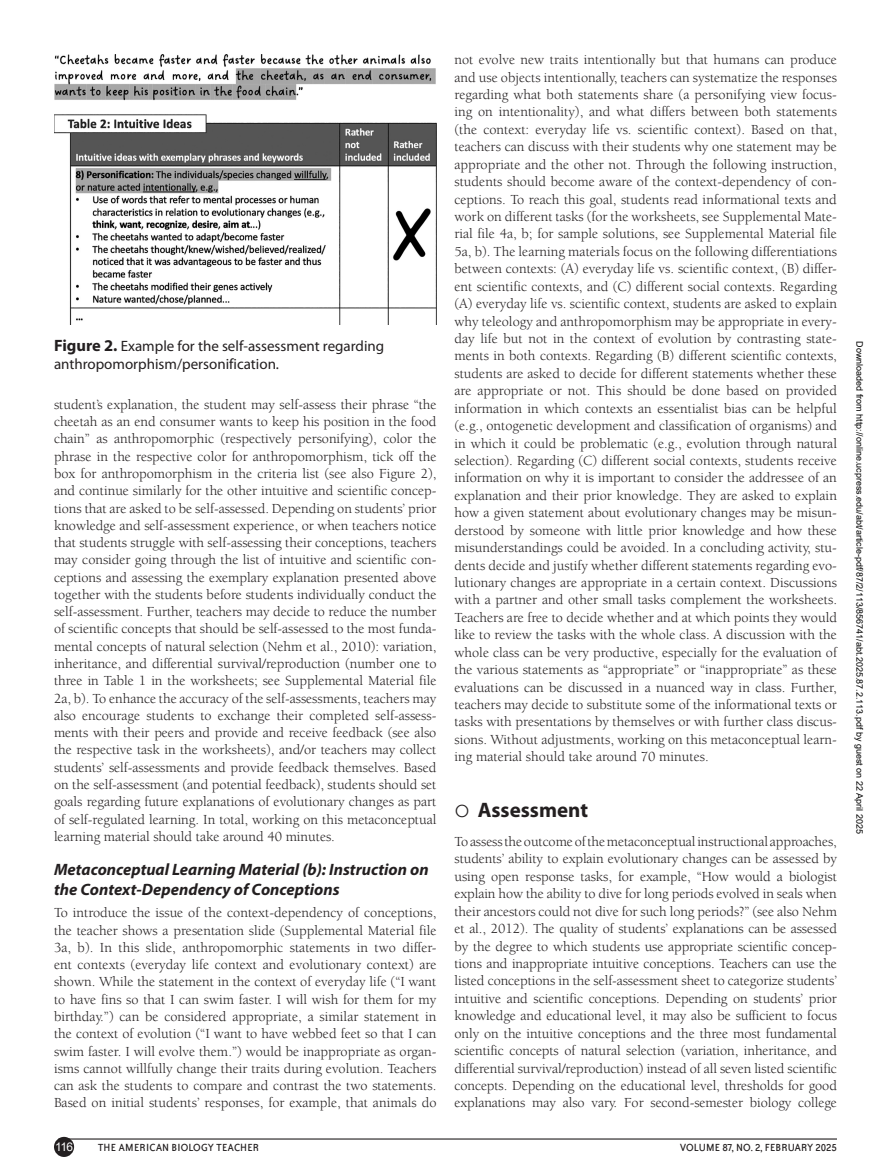
<style>
.page{position:relative;width:891px;height:1175px;background:#fff}
.page>*{position:absolute;margin:0;border:0;box-sizing:border-box;transform-origin:0 0}
.t1{font:700 21px "Myriad Pro";color:#231f20}
.t2{font:italic 700 16.5px/20.2px "Myriad Pro";color:#231f20}
.CP{font:15px/18px "Myriad Pro";color:#231f20}
.TEXT{font:14.25px/17.4px "Berkeley Std";color:#231f20;text-align:justify}
.TEXT_IND{font:14.25px/17.2px "Berkeley Std";letter-spacing:-.005em;color:#231f20;text-align:justify}
.t3{font:12px "Bailey Sans ITC";letter-spacing:.015em;color:#231f20}
.t4{font:12px "Arial";color:#fff}
.t5{font:9px "Arial";color:#000}
.s1{font-weight:700;font-size:16.5px}
</style>
<div class="page">
<div style="left:54px;top:1136px;width:20px;height:20px;background:#231f20;border-radius:50%"></div>
<hr style="left:59px;top:1138px;width:778px;height:1px;background:#231f20">
<img style="left:54px;top:54px;width:382px;height:271px">
<p class="TEXT" style="left:454px;top:51px;width:384px">not evolve new traits intentionally but that humans can produce and use objects intentionally, teachers can systematize the responses regarding what both statements share (a personifying view focus&shy;ing on intentionality), and what differs between both statements (the context: everyday life vs. scientific context). Based on that, teachers can discuss with their students why one statement may be appropriate and the other not. Through the following instruction, students should become aware of the context-dependency of con&shy;ceptions. To reach this goal, students read informational texts and work on different tasks (for the worksheets, see Supplemental Mate&shy;rial file 4a, b; for sample solutions, see Supplemental Material file 5a, b). The learning materials focus on the following differentiations between contexts: (A) everyday life vs. scientific context, (B) differ&shy;ent scientific contexts, and (C) different social contexts. Regarding (A) everyday life vs. scientific context, students are asked to explain why teleology and anthropomorphism may be appropriate in every&shy;day life but not in the context of evolution by contrasting state&shy;ments in both contexts. Regarding (B) different scientific contexts, students are asked to decide for different statements whether these are appropriate or not. This should be done based on provided information in which contexts an essentialist bias can be helpful (e.g., ontogenetic development and classification of organisms) and in which it could be problematic (e.g., evolution through natural selection). Regarding (C) different social contexts, students receive information on why it is important to consider the addressee of an explanation and their prior knowledge. They are asked to explain how a given statement about evolutionary changes may be misun&shy;derstood by someone with little prior knowledge and how these misunderstandings could be avoided. In a concluding activity, stu&shy;dents decide and justify whether different statements regarding evo&shy;lutionary changes are appropriate in a certain context. Discussions with a partner and other small tasks complement the worksheets.<br>Teachers are free to decide whether and at which points they would like to review the tasks with the whole class. A discussion with the whole class can be very productive, especially for the evaluation of the various statements as “appropriate” or “inappropriate” as these evaluations can be discussed in a nuanced way in class. Further, teachers may decide to substitute some of the informational texts or tasks with presentations by themselves or with further class discus&shy;sions. Without adjustments, working on this metaconceptual learn&shy;ing material should take around 70 minutes.</p>
<p class="t1" style="left:478px;top:794px;width:112px">Assessment</p>
<p class="TEXT" style="left:454px;top:833px;width:384px">To assess the outcome of the metaconceptual instructional approaches, students’ ability to explain evolutionary changes can be assessed by using open response tasks, for example, “How would a biologist explain how the ability to dive for long periods evolved in seals when their ancestors could not dive for such long periods?” (see also Nehm et al., 2012). The quality of students’ explanations can be assessed by the degree to which students use appropriate scientific concep&shy;tions and inappropriate intuitive conceptions. Teachers can use the listed conceptions in the self-assessment sheet to categorize students’ intuitive and scientific conceptions. Depending on students’ prior knowledge and educational level, it may also be sufficient to focus only on the intuitive conceptions and the three most fundamental scientific concepts of natural selection (variation, inheritance, and differential survival/reproduction) instead of all seven listed scientific concepts. Depending on the educational level, thresholds for good explanations may also vary. For second-semester biology college</p>
<p class="CP" style="left:54px;top:336px;width:332px"><span class="s1">Figure 2.</span> Example for the self-assessment regarding anthropomorphism/personification.</p>
<p class="t5" style="left:863px;top:341px;width:494px;rotate:90deg">Downloaded from http://online.ucpress.edu/abt/article-pdf/87/2/113/856741/abt.2025.87.2.113.pdf by guest on 22 April 2025</p>
<p class="TEXT_IND" style="left:54px;top:396px;width:384px">student’s explanation, the student may self-assess their phrase “the cheetah as an end consumer wants to keep his position in the food chain” as anthropomorphic (respectively personifying), color the phrase in the respective color for anthropomorphism, tick off the box for anthropomorphism in the criteria list (see also Figure 2), and continue similarly for the other intuitive and scientific concep&shy;tions that are asked to be self-assessed. Depending on students’ prior knowledge and self-assessment experience, or when teachers notice that students struggle with self-assessing their conceptions, teachers may consider going through the list of intuitive and scientific con&shy;ceptions and assessing the exemplary explanation presented above together with the students before students individually conduct the self-assessment. Further, teachers may decide to reduce the number of scientific concepts that should be self-assessed to the most funda&shy;mental concepts of natural selection (Nehm et al., 2010): variation, inheritance, and differential survival/reproduction (number one to three in Table 1 in the worksheets; see Supplemental Material file 2a, b). To enhance the accuracy of the self-assessments, teachers may also encourage students to exchange their completed self-assess&shy;ments with their peers and provide and receive feedback (see also the respective task in the worksheets), and/or teachers may collect students’ self-assessments and provide feedback themselves. Based on the self-assessment (and potential feedback), students should set goals regarding future explanations of evolutionary changes as part of self-regulated learning. In total, working on this metaconceptual learning material should take around 40 minutes.</p>
<h2 class="t2" style="left:54px;top:857px;width:376px">Metaconceptual Learning Material (b): Instruction on the Context-Dependency of Conceptions</h2>
<p class="TEXT" style="left:54px;top:904px;width:384px">To introduce the issue of the context-dependency of conceptions, the teacher shows a presentation slide (Supplemental Material file 3a, b). In this slide, anthropomorphic statements in two differ&shy;ent contexts (everyday life context and evolutionary context) are shown. While the statement in the context of everyday life (“I want to have fins so that I can swim faster. I will wish for them for my birthday.”) can be considered appropriate, a similar statement in the context of evolution (“I want to have webbed feet so that I can swim faster. I will evolve them.”) would be inappropriate as organ&shy;isms cannot willfully change their traits during evolution. Teachers can ask the students to compare and contrast the two statements.<br>Based on initial students’ responses, for example, that animals do</p>
<p class="t4" style="left:55px;top:1138px;width:20px">116</p>
<p class="t3" style="left:98px;top:1141px;width:163px">THE AMERICAN BIOLOGY TEACHER</p>
<p class="t3" style="left:680px;top:1141px;width:92px">VOLUME 87, NO. 2, FEBR</p>
<p class="t3" style="left:788px;top:1141px;width:51px">UARY 2025</p>
</div>
